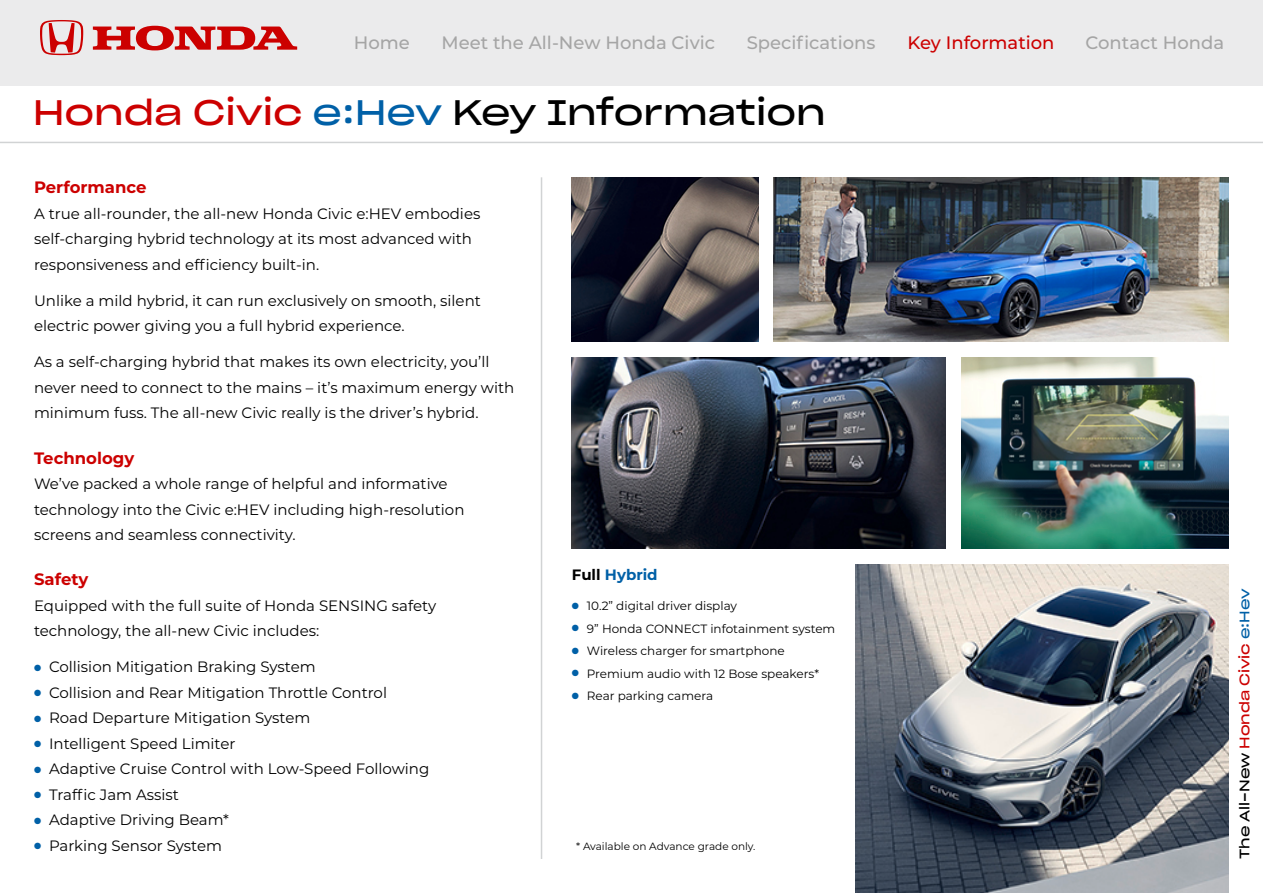
<style>
.page{position:relative;width:1263px;height:893px;background:#fff}
.page>*{position:absolute;margin:0;border:0;box-sizing:border-box;transform-origin:0 0}
.t1{font:34.5px "Sharp Grotesk Book 25";letter-spacing:-.005em;color:#000}
.t2{font:500 18px "Montserrat";color:#a5a5a5}
.t3{font:500 18px "Montserrat";color:#c00}
.t4{font:700 16.5px "Montserrat";color:#c00}
.t5{font:15px/25.5px "Montserrat";color:#000}
.t6{font:700 15px "Montserrat";color:#0060a7}
.t7{font:13.5px "Sharp Grotesk Book 25";color:#000}
.t8{font:12px "Montserrat";color:#000}
.t9{font:10.5px "Montserrat";color:#000}
.s1{color:#c00}
.s2{color:#0060a7}
.s3{color:#000}
</style>
<div class="page">
<div style="left:0;top:0;width:1263px;height:85px;background:#ebebec"></div>
<svg style="left:93px;top:26px;width:204px;height:24px"></svg>
<svg style="left:40px;top:20px;width:43px;height:35px"></svg>
<img style="left:855px;top:564px;width:374px;height:329px">
<img style="left:774px;top:177px;width:455px;height:164px">
<img style="left:572px;top:357px;width:374px;height:192px">
<hr style="left:0;top:142px;width:1263px;height:1px;background:#d1d3d4">
<hr style="left:541px;top:177px;width:1px;height:682px;background:#d1d3d4">
<img style="left:961px;top:358px;width:268px;height:191px">
<img style="left:572px;top:178px;width:186px;height:163px">
<p class="t2" style="left:354px;top:30px;width:58px">Home</p>
<p class="t2" style="left:442px;top:30px;width:275px">Meet the All-New Honda Civic</p>
<p class="t2" style="left:747px;top:30px;width:130px">Specifications</p>
<p class="t3" style="left:907px;top:30px;width:148px">Key Information</p>
<p class="t2" style="left:1085px;top:30px;width:140px">Contact Honda</p>
<h1 class="t1" style="left:33px;top:83px;width:794px"><span class="s1">Honda Civic</span> <span class="s2">e:Hev</span> Key Information</h1>
<p class="t4" style="left:34px;top:176px;width:114px">Performance</p>
<p class="t5" style="left:34px;top:200px;width:448px">A true all-rounder, the all-new Honda Civic e:HEV embodies self-charging hybrid technology at its most advanced with responsiveness and efficiency built-in.</p>
<p class="t5" style="left:34px;top:287px;width:448px">Unlike a mild hybrid, it can run exclusively on smooth, silent electric power giving you a full hybrid experience.</p>
<p class="t5" style="left:34px;top:349px;width:482px">As a self-charging hybrid that makes its own electricity, you’ll never need to connect to the mains – it’s maximum energy with minimum fuss. The all-new Civic really is the driver’s hybrid.</p>
<p class="t4" style="left:34px;top:446px;width:102px">Technology</p>
<p class="t5" style="left:34px;top:470px;width:432px">We’ve packed a whole range of helpful and informative technology into the Civic e:HEV including high-resolution screens and seamless connectivity.</p>
<p class="t4" style="left:34px;top:568px;width:56px">Safety</p>
<p class="t5" style="left:34px;top:592px;width:404px">Equipped with the full suite of Honda SENSING safety technology, the all-new Civic includes:</p>
<p class="t5" style="left:34px;top:654px;width:283px"><span class="s2">●</span> Collision Mitigation Braking System</p>
<p class="t5" style="left:34px;top:679px;width:354px"><span class="s2">●</span> Collision and Rear Mitigation Throttle Control</p>
<p class="t5" style="left:34px;top:705px;width:278px"><span class="s2">●</span> Road Departure Mitigation System</p>
<p class="t5" style="left:34px;top:730px;width:203px"><span class="s2">●</span> Intelligent Speed Limiter</p>
<p class="t5" style="left:34px;top:756px;width:397px"><span class="s2">●</span> Adaptive Cruise Control with Low-Speed Following</p>
<p class="t5" style="left:34px;top:781px;width:146px"><span class="s2">●</span> Traffic Jam Assist</p>
<p class="t5" style="left:34px;top:807px;width:197px"><span class="s2">●</span> Adaptive Driving Beam*</p>
<p class="t5" style="left:34px;top:832px;width:189px"><span class="s2">●</span> Parking Sensor System</p>
<p class="t6" style="left:572px;top:564px;width:87px"><span class="s3">Full</span> Hybrid</p>
<p class="t8" style="left:572px;top:598px;width:167px"><span class="s2">●</span> 10.2” digital driver display</p>
<p class="t8" style="left:572px;top:620px;width:265px"><span class="s2">●</span> 9” Honda CONNECT infotainment system</p>
<p class="t8" style="left:572px;top:643px;width:214px"><span class="s2">●</span> Wireless charger for smartphone</p>
<p class="t8" style="left:572px;top:665px;width:249px"><span class="s2">●</span> Premium audio with 12 Bose speakers*</p>
<p class="t8" style="left:572px;top:688px;width:143px"><span class="s2">●</span> Rear parking camera</p>
<p class="t9" style="left:576px;top:839px;width:181px">* Available on Advance grade only.</p>
<p class="t7" style="left:1233px;top:859px;width:272px;rotate:-90deg">The All-New <span class="s1">Honda Civic</span> <span class="s2">e:Hev</span></p>
</div>
